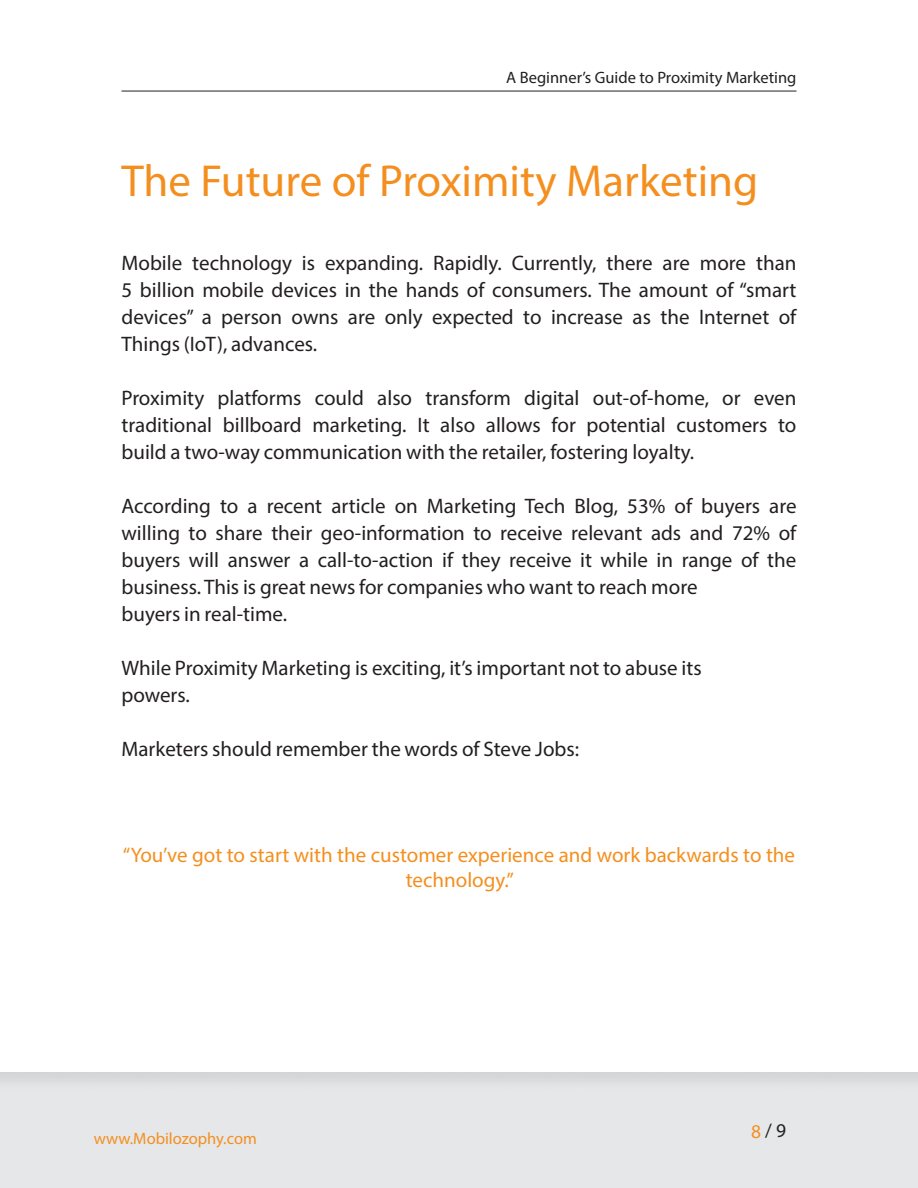
<style>
.page{position:relative;width:918px;height:1188px;background:#fff}
.page>*{position:absolute;margin:0;border:0;box-sizing:border-box;transform-origin:0 0}
.Title_30{font:45px "Myriad Pro";color:#f48f1f}
.Text_14_Tab{font:21px/27px "Myriad Pro";color:#231f20;text-align:justify}
.t1{font:21px/25.2px "Myriad Pro";color:#f48f1f;text-align:center}
.Page_number_-_actual{font:19.5px "Myriad Pro";color:#231f20}
.Book_title{font:16.5px "Myriad Pro";color:#231f20}
.Book_title-2{font:16.5px "Myriad Pro";color:#f48f1f}
.s1{color:#f48f1f}
</style>
<div class="page">
<div style="left:0;top:1070px;width:918px;height:118px;background:#231f20;opacity:.1"></div>
<hr style="left:122px;top:91px;width:674px;height:1px;background:#231f20">
<p class="Book_title" style="left:506px;top:67px;width:292px">A Beginner’s Guide to Proximity Marketing</p>
<p class="Title_30" style="left:122px;top:153px;width:638px">The Future of Proximity Marketing</p>
<p class="Text_14_Tab" style="left:122px;top:249px;width:676px">Mobile technology is expanding. Rapidly. Currently, there are more than 5 billion mobile devices in the hands of consumers. The amount of “smart devices” a person owns are only expected to increase as the Internet of Things (IoT), advances.</p>
<p class="Text_14_Tab" style="left:122px;top:384px;width:676px">Proximity platforms could also transform digital out-of-home, or even traditional billboard marketing. It also allows for potential customers to build a two-way communication with the retailer, fostering loyalty.</p>
<p class="Text_14_Tab" style="left:122px;top:492px;width:677px">According to a recent article on Marketing Tech Blog, 53% of buyers are willing to share their geo-information to receive relevant ads and 72% of buyers will answer a call-to-action if they receive it while in range of the business. This is great news for companies who want to reach more</p>
<p class="Text_14_Tab" style="left:122px;top:600px;width:167px">buyers in real-time.</p>
<p class="Text_14_Tab" style="left:122px;top:654px;width:582px">While Proximity Marketing is exciting, it’s important not to abuse its</p>
<p class="Text_14_Tab" style="left:122px;top:681px;width:70px">powers.</p>
<p class="Text_14_Tab" style="left:122px;top:735px;width:459px">Marketers should remember the words of Steve Jobs:</p>
<p class="t1" style="left:123px;top:842px;width:674px">“You’ve got to start with the customer experience and work backwards to the technology.”</p>
<p class="Book_title-2" style="left:94px;top:1128px;width:165px">www.Mobilozophy.com</p>
<p class="Page_number_-_actual" style="left:751px;top:1119px;width:36px"><span class="s1">8</span>/ 9</p>
</div>
